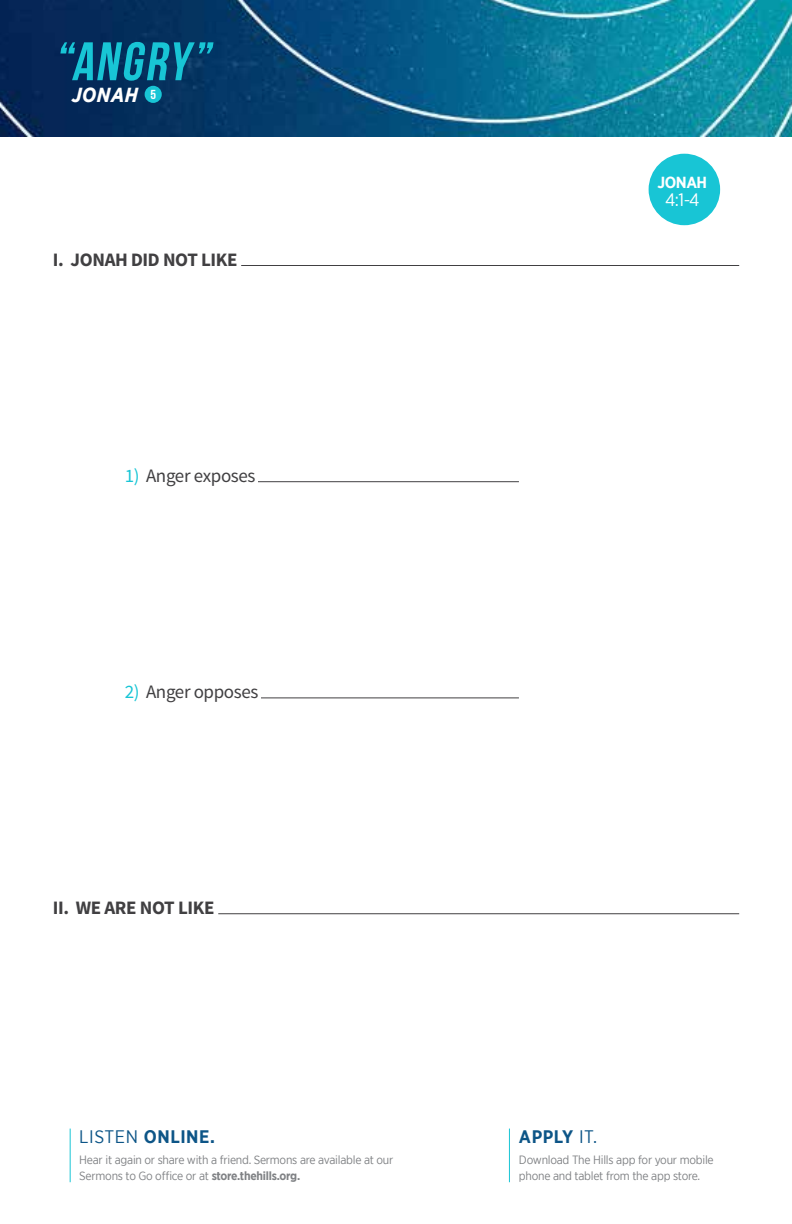
<style>
.page{position:relative;width:792px;height:1224px;background:#fff}
.page>*{position:absolute;margin:0;border:0;box-sizing:border-box;transform-origin:0 0}
.t1{font:italic 700 54.2px "Bebas Neue";color:#18c5d5}
.t2{font:italic 700 20.4px "Gotham Narrow";letter-spacing:.025em;color:#fff}
.t3{font:700 19px "Source Sans Pro";letter-spacing:-.02em;color:#414042}
.t4{font:19px "Source Sans Pro";letter-spacing:-.02em;color:#414042}
.t5{font:700 18px "Gotham Narrow";letter-spacing:.03em;color:#0d5587}
.t6{font:18px "Gotham Narrow";color:#fff}
.t7{font:700 16px "Gotham Narrow";letter-spacing:-.03em;color:#fff}
.t8{font:700 13px "Bebas Neue";color:#fff;scale:1.1 1}
.t9{font:12px/16px "Gotham Narrow";letter-spacing:-.02em;color:#808285}
.s1{color:#18c5d5}
.s2{font-weight:400}
.s3{font-weight:700}
</style>
<div class="page">
<img style="left:0;top:0;width:792px;height:137px">
<hr style="left:258px;top:481px;width:261px;height:1px;background:#414042">
<hr style="left:261px;top:697px;width:258px;height:1px;background:#414042">
<hr style="left:241px;top:265px;width:498px;height:1px;background:#414042">
<hr style="left:218px;top:913px;width:521px;height:1px;background:#414042">
<div style="left:145px;top:86px;width:17px;height:17px;background:#18c5d5;border-radius:50%"></div>
<div style="left:649px;top:154px;width:71px;height:71px;background:#18c5d5;border-radius:50%"></div>
<hr style="left:70px;top:1129px;width:1px;height:53px;background:#18c5d5">
<hr style="left:509px;top:1129px;width:1px;height:53px;background:#18c5d5">
<h1 class="t1" style="left:54px;top:32px;width:166px">“ANGRY”</h1>
<p class="t8" style="left:150px;top:87px;width:7px">5</p>
<h2 class="t2" style="left:72px;top:82px;width:68px">JONAH</h2>
<h3 class="t3" style="left:53px;top:248px;width:186px">I. JONAH DID NOT LIKE</h3>
<h3 class="t4" style="left:125px;top:464px;width:132px"><span class="s1">1)</span> Anger exposes</h3>
<h3 class="t4" style="left:125px;top:680px;width:135px"><span class="s1">2)</span> Anger opposes</h3>
<h3 class="t3" style="left:53px;top:896px;width:163px">II. WE ARE NOT LIKE</h3>
<h3 class="t7" style="left:658px;top:172px;width:51px">Jonah</h3>
<h3 class="t6" style="left:665px;top:188px;width:36px">4:1-4</h3>
<h3 class="t5" style="left:79px;top:1125px;width:137px"><span class="s2">LISTEN</span> ONLINE.</h3>
<h3 class="t5" style="left:519px;top:1125px;width:80px">APPLY <span class="s2">IT.</span></h3>
<p class="t9" style="left:79px;top:1152px;width:316px">Hear it again or share with a friend. Sermons are available at our<br>Sermons to Go office or at <span class="s3">store.thehills.org.</span></p>
<p class="t9" style="left:519px;top:1152px;width:196px">Download The Hills app for your mobile phone and tablet from the app store.</p>
</div>
